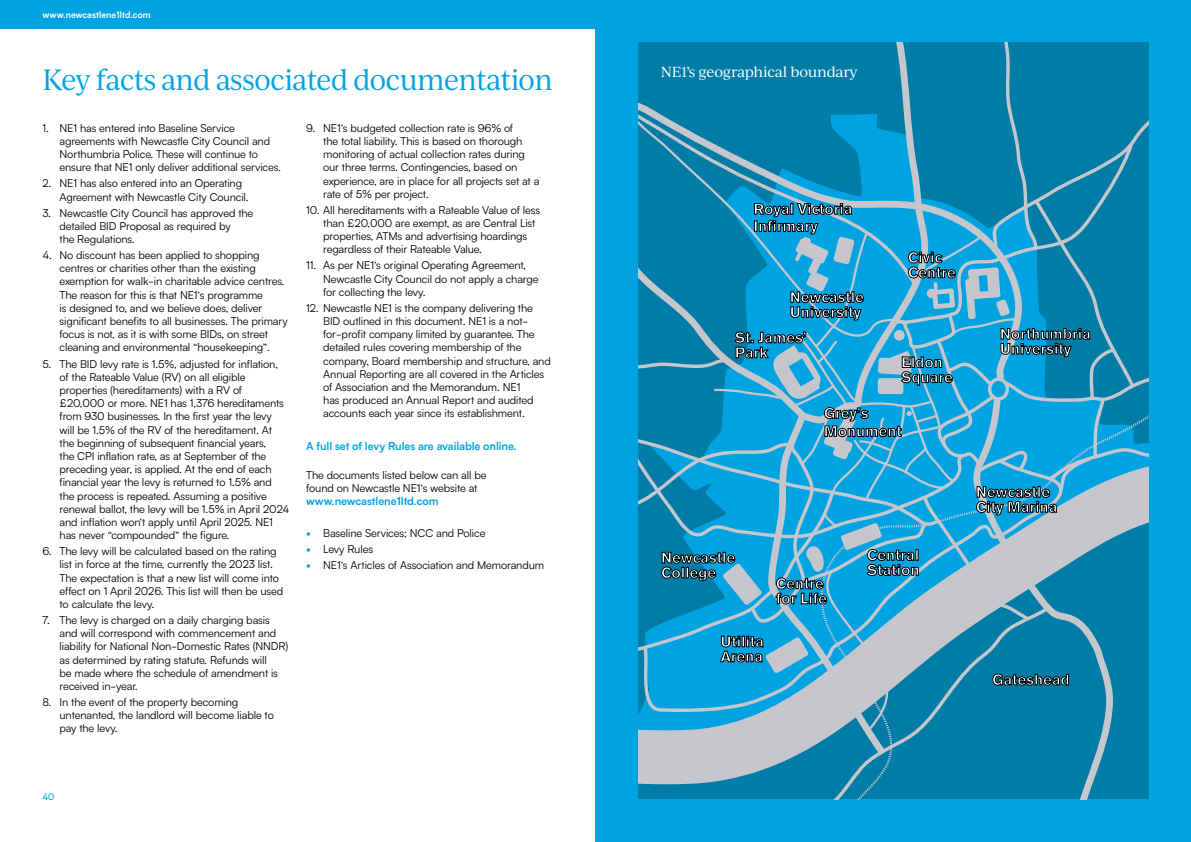
<style>
.page{position:relative;width:1191px;height:842px;background:#fff}
.page>*{position:absolute;margin:0;border:0;box-sizing:border-box;transform-origin:0 0}
.t1{font:28px "Ivy Journal";letter-spacing:-.03em;color:#00a3e2;scale:.94 1}
.t2{font:700 15px/15px "Akzidenz Grotesk BE";color:#fff}
.t3{font:14px "Ivy Journal";letter-spacing:-.02em;color:#fff}
.t4{font:11px/13.2px "Satoshi";letter-spacing:-.01em;color:#000}
.t5{font:700 11px "Satoshi";letter-spacing:-.01em;color:#00a3e2}
.t6{font:700 9px "Satoshi";color:#fff}
.t7{font:500 9px "Satoshi";color:#00a3e2}
.s1{font-weight:700;color:#00a3e2}
</style>
<div class="page">
<div style="left:595px;top:0;width:596px;height:842px;background:#00a3e2"></div>
<svg style="left:638px;top:755px;width:137px;height:29px;fill:#c5c7cc"></svg>
<svg style="left:775px;top:730px;width:45px;height:69px;fill:#007ca7"></svg>
<div style="left:820px;top:730px;width:328px;height:69px;background:#007ca7"></div>
<svg style="left:638px;top:43px;width:510px;height:687px"></svg>
<div style="left:0;top:0;width:1191px;height:28px;background:#00a3e2"></div>
<p class="t6" style="left:43px;top:8px;width:110px">www.newcastlene1ltd.com</p>
<h1 class="t1" style="left:43px;top:60px;width:544px">Key facts and associated documentation</h1>
<p class="t4" style="left:60px;top:121px;width:223px;text-indent:-17px">1. NE1 has entered into Baseline Service agreements with Newcastle City Council and Northumbria Police. These will continue to ensure that NE1 only deliver additional services.</p>
<p class="t4" style="left:60px;top:176px;width:190px;text-indent:-17px">2. NE1 has also entered into an Operating<br>Agreement with Newcastle City Council.</p>
<p class="t4" style="left:60px;top:206px;width:195px;text-indent:-17px">3. Newcastle City Council has approved the detailed BID Proposal as required by<br>the Regulations.</p>
<p class="t4" style="left:60px;top:248px;width:230px;text-indent:-17px">4. No discount has been applied to shopping centres or charities other than the existing exemption for walk-in charitable advice centres.<br>The reason for this is that NE1’s programme<br>is designed to, and we believe does, deliver significant benefits to all businesses. The primary focus is not, as it is with some BIDs, on street cleaning and environmental “housekeeping”.</p>
<p class="t4" style="left:60px;top:357px;width:231px;text-indent:-17px">5. The BID levy rate is 1.5%, adjusted for inflation, of the Rateable Value (RV) on all eligible properties (hereditaments) with a RV of £20,000 or more. NE1 has 1,376 hereditaments from 930 businesses. In the first year the levy will be 1.5% of the RV of the hereditament. At the beginning of subsequent financial years,<br>the CPI inflation rate, as at September of the preceding year, is applied. At the end of each financial year the levy is returned to 1.5% and the process is repeated. Assuming a positive renewal ballot, the levy will be 1.5% in April 2024 and inflation won’t apply until April 2025. NE1 has never “compounded” the figure.</p>
<p class="t4" style="left:60px;top:544px;width:225px;text-indent:-17px">6. The levy will be calculated based on the rating list in force at the time, currently the 2023 list.<br>The expectation is that a new list will come into effect on 1 April 2026. This list will then be used to calculate the levy.</p>
<p class="t4" style="left:60px;top:613px;width:230px;text-indent:-17px">7. The levy is charged on a daily charging basis and will correspond with commencement and liability for National Non-Domestic Rates (NNDR) as determined by rating statute. Refunds will<br>be made where the schedule of amendment is received in-year.</p>
<p class="t4" style="left:60px;top:695px;width:216px;text-indent:-17px">8. In the event of the property becoming untenanted, the landlord will become liable to pay the levy.</p>
<p class="t4" style="left:323px;top:121px;width:218px;text-indent:-17px">9. NE1’s budgeted collection rate is 96% of<br>the total liability. This is based on thorough monitoring of actual collection rates during our three terms. Contingencies, based on experience, are in place for all projects set at a rate of 5% per project.</p>
<p class="t4" style="left:323px;top:203px;width:218px;text-indent:-17px">10. All hereditaments with a Rateable Value of less than £20,000 are exempt, as are Central List properties, ATMs and advertising hoardings regardless of their Rateable Value.</p>
<p class="t4" style="left:323px;top:258px;width:217px;text-indent:-17px">11. As per NE1’s original Operating Agreement,<br>Newcastle City Council do not apply a charge for collecting the levy.</p>
<p class="t4" style="left:323px;top:301px;width:229px;text-indent:-17px">12. Newcastle NE1 is the company delivering the BID outlined in this document. NE1 is a not&shy;for-profit company limited by guarantee. The detailed rules covering membership of the company, Board membership and structure, and Annual Reporting are all covered in the Articles of Association and the Memorandum. NE1<br>has produced an Annual Report and audited accounts each year since its establishment.</p>
<p class="t5" style="left:306px;top:437px;width:212px">A full set of levy Rules are available online.</p>
<p class="t4" style="left:306px;top:468px;width:182px">The documents listed below can all be found on Newcastle NE1’s website at</p>
<p class="t5" style="left:306px;top:493px;width:134px">www.newcastlene1ltd.com</p>
<p class="t4" style="left:306px;top:526px;width:181px"><span class="s1">•</span> Baseline Services; NCC and Police</p>
<p class="t4" style="left:306px;top:542px;width:68px"><span class="s1">•</span> Levy Rules</p>
<p class="t4" style="left:306px;top:558px;width:239px"><span class="s1">•</span> NE1’s Articles of Association and Memorandum</p>
<p class="t7" style="left:43px;top:790px;width:13px">40</p>
<p class="t3" style="left:660px;top:62px;width:199px">NE1’s geographical boundary</p>
<h2 class="t2" style="left:753px;top:201px;width:100px;line-height:17.1px">Royal Victoria<br>Infirmary</h2>
<h2 class="t2" style="left:789px;top:290px;width:76px">Newcastle<br>University</h2>
<h2 class="t2" style="left:908px;top:250px;width:49px">Civic<br>Centre</h2>
<h2 class="t2" style="left:735px;top:330px;width:73px">St. James’<br>Park</h2>
<h2 class="t2" style="left:901px;top:355px;width:53px">Eldon<br>Square</h2>
<h2 class="t2" style="left:824px;top:404px;width:79px;line-height:18px">Grey’s<br>Monument</h2>
<h2 class="t2" style="left:661px;top:550px;width:76px">Newcastle<br>College</h2>
<h2 class="t2" style="left:720px;top:634px;width:45px">Utilita<br>Arena</h2>
<h2 class="t2" style="left:776px;top:576px;width:52px">Centre for Life</h2>
<h2 class="t2" style="left:867px;top:548px;width:54px">Central<br>Station</h2>
<h2 class="t2" style="left:1000px;top:326px;width:92px">Northumbria<br>University</h2>
<h2 class="t2" style="left:976px;top:485px;width:83px">Newcastle<br>City Marina</h2>
<h2 class="t2" style="left:992px;top:672px;width:79px">Gateshead</h2>
</div>
